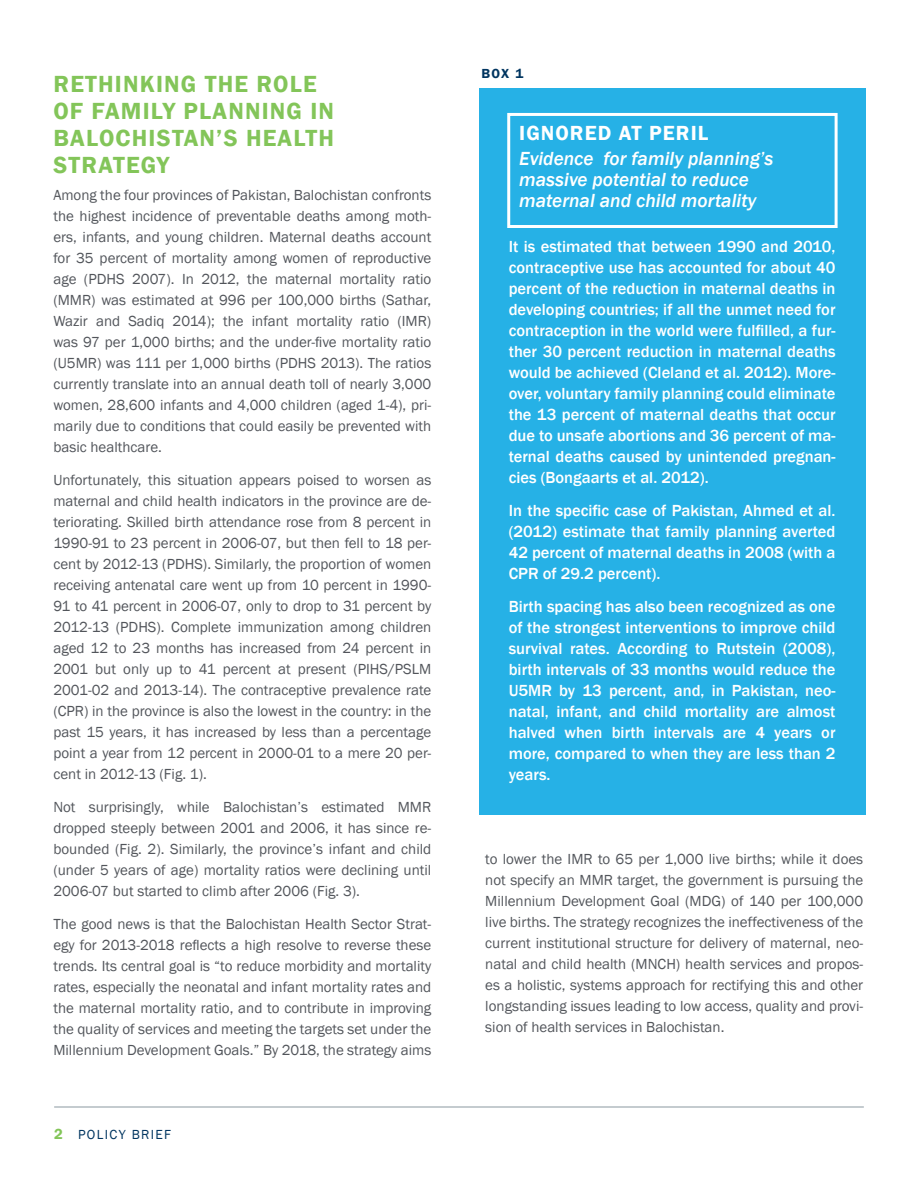
<style>
.page{position:relative;width:918px;height:1188px;background:#fff}
.page>*{position:absolute;margin:0;border:0;box-sizing:border-box;transform-origin:0 0}
.t1{font:600 24px/27px "Franklin Gothic";letter-spacing:.05em;color:#83c559}
.t2{font:600 21px "Franklin Gothic";letter-spacing:.05em;color:#fff}
.t3{font:italic 500 19.5px/21px "Franklin Gothic";color:#fff}
.t4{font:500 16.5px/21px "Franklin Gothic";color:#fff;text-align:justify}
.t5{font:15px/21px "Franklin Gothic";color:#52555b;text-align:justify}
.t6{font:13.5px "Franklin Gothic";letter-spacing:.1em;color:#003560}
.Figure_Titles{font:600 13.5px "Franklin Gothic";color:#003560}
.s1{font-weight:600;font-size:15px;color:#83c559}
</style>
<div class="page">
<hr style="left:54px;top:1107px;width:810px;height:1px;background:#8b99a1">
<div style="left:479px;top:88px;width:387px;height:727px;background:#26b1e6"></div>
<div style="left:507px;top:113px;width:331px;height:115px;border:3px solid #fff"></div>
<h2 class="t1" style="left:53px;top:71px;width:282px">RETHINKING THE ROLE<br>OF FAMILY PLANNING IN<br>BALOCHISTAN’S HEALTH<br>STRATEGY</h2>
<p class="t5" style="left:53px;top:185px;width:379px">Among the four provinces of Pakistan, Balochistan confronts the highest incidence of preventable deaths among moth&shy;ers, infants, and young children. Maternal deaths account for 35 percent of mortality among women of reproductive age (PDHS 2007). In 2012, the maternal mortality ratio (MMR) was estimated at 996 per 100,000 births (Sathar, Wazir and Sadiq 2014); the infant mortality ratio (IMR) was 97 per 1,000 births; and the under-five mortality ratio (U5MR) was 111 per 1,000 births (PDHS 2013). The ratios currently translate into an annual death toll of nearly 3,000 women, 28,600 infants and 4,000 children (aged 1-4), pri&shy;marily due to conditions that could easily be prevented with basic healthcare.</p>
<p class="t5" style="left:53px;top:470px;width:379px">Unfortunately, this situation appears poised to worsen as maternal and child health indicators in the province are de&shy;teriorating. Skilled birth attendance rose from 8 percent in 1990-91 to 23 percent in 2006-07, but then fell to 18 per&shy;cent by 2012-13 (PDHS). Similarly, the proportion of women receiving antenatal care went up from 10 percent in 1990- 91 to 41 percent in 2006-07, only to drop to 31 percent by 2012-13 (PDHS). Complete immunization among children aged 12 to 23 months has increased from 24 percent in 2001 but only up to 41 percent at present (PIHS/PSLM 2001-02 and 2013-14). The contraceptive prevalence rate (CPR) in the province is also the lowest in the country: in the past 15 years, it has increased by less than a percentage point a year from 12 percent in 2000-01 to a mere 20 per&shy;cent in 2012-13 (Fig. 1).</p>
<p class="t5" style="left:53px;top:797px;width:379px">Not surprisingly, while Balochistan’s estimated MMR dropped steeply between 2001 and 2006, it has since re&shy;bounded (Fig. 2). Similarly, the province’s infant and child (under 5 years of age) mortality ratios were declining until 2006-07 but started to climb after 2006 (Fig. 3).</p>
<p class="t5" style="left:53px;top:914px;width:379px">The good news is that the Balochistan Health Sector Strat&shy;egy for 2013-2018 reflects a high resolve to reverse these trends. Its central goal is “to reduce morbidity and mortality rates, especially the neonatal and infant mortality rates and the maternal mortality ratio, and to contribute in improving the quality of services and meeting the targets set under the Millennium Development Goals.” By 2018, the strategy aims</p>
<p class="t6" style="left:54px;top:1126px;width:118px"><span class="s1">2</span> POLICY BRIEF</p>
<p class="Figure_Titles" style="left:481px;top:66px;width:43px">BOX 1</p>
<p class="t2" style="left:519px;top:120px;width:191px">IGNORED AT PERIL</p>
<p class="t3" style="left:519px;top:148px;width:256px">Evidence for family planning’s massive potential to reduce maternal and child mortality</p>
<p class="t4" style="left:509px;top:236px;width:328px">It is estimated that between 1990 and 2010, contraceptive use has accounted for about 40 percent of the reduction in maternal deaths in developing countries; if all the unmet need for contraception in the world were fulfilled, a fur&shy;ther 30 percent reduction in maternal deaths would be achieved (Cleland et al. 2012). More&shy;over, voluntary family planning could eliminate the 13 percent of maternal deaths that occur due to unsafe abortions and 36 percent of ma&shy;ternal deaths caused by unintended pregnan&shy;cies (Bongaarts et al. 2012).</p>
<p class="t4" style="left:509px;top:500px;width:328px">In the specific case of Pakistan, Ahmed et al. (2012) estimate that family planning averted 42 percent of maternal deaths in 2008 (with a CPR of 29.2 percent).</p>
<p class="t4" style="left:509px;top:596px;width:328px">Birth spacing has also been recognized as one of the strongest interventions to improve child survival rates. According to Rutstein (2008), birth intervals of 33 months would reduce the U5MR by 13 percent, and, in Pakistan, neo&shy;natal, infant, and child mortality are almost halved when birth intervals are 4 years or more, compared to when they are less than 2 years.</p>
<p class="t5" style="left:485px;top:849px;width:379px">to lower the IMR to 65 per 1,000 live births; while it does not specify an MMR target, the government is pursuing the Millennium Development Goal (MDG) of 140 per 100,000 live births. The strategy recognizes the ineffectiveness of the current institutional structure for delivery of maternal, neo&shy;natal and child health (MNCH) health services and propos&shy;es a holistic, systems approach for rectifying this and other longstanding issues leading to low access, quality and provi&shy;sion of health services in Balochistan.</p>
</div>
